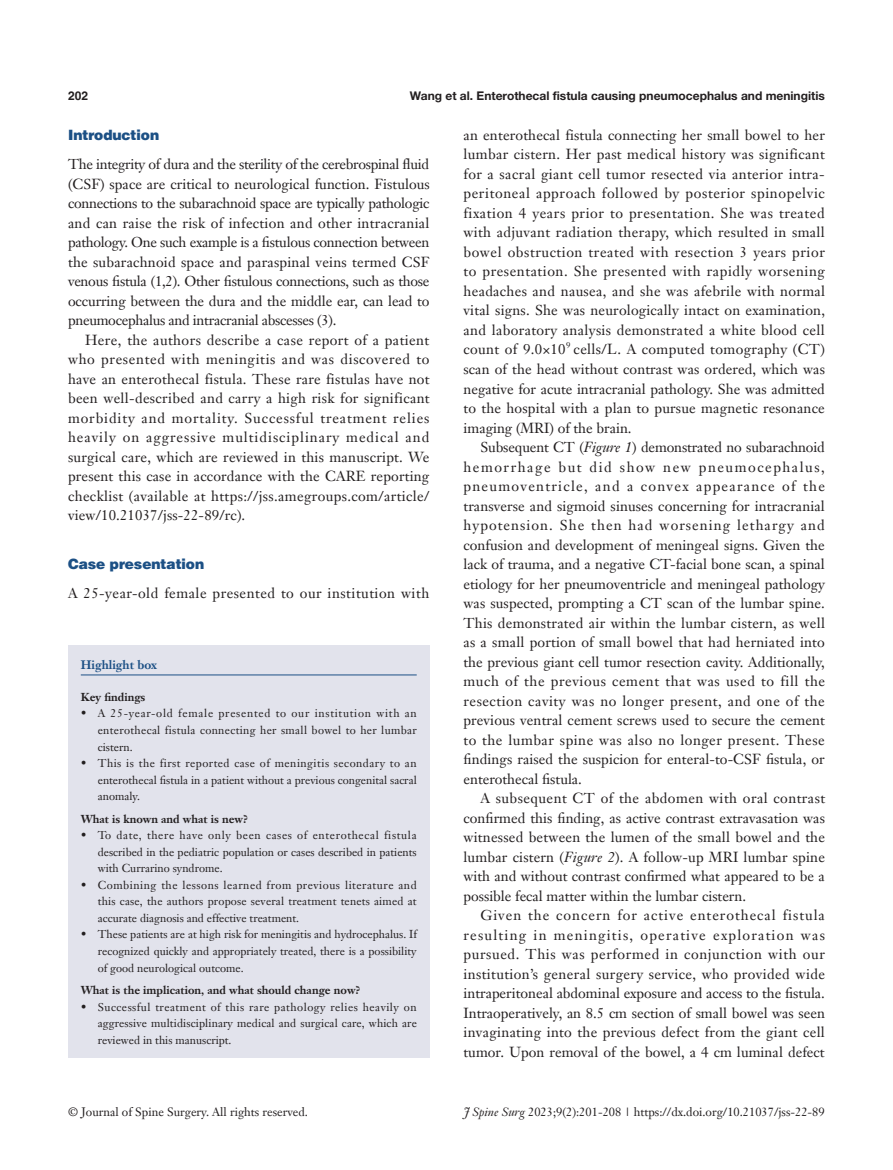
<style>
.page{position:relative;width:893px;height:1170px;background:#fff}
.page>*{position:absolute;margin:0;border:0;box-sizing:border-box;transform-origin:0 0}
.t1{font:14.25px/19.5px "Janson Text LT";letter-spacing:.005em;color:#231f20;text-align:justify}
.t2{font:14.25px "Janson Text LT";letter-spacing:.035em;color:#231f20}
._1ji-6_5{font:900 14.25px "Helvetica";color:#1c5085}
._1ji-zhengti{font:900 14.25px "Helvetica";color:#1c5085}
.ZY-doi{font:12px "Janson Text LT";color:#231f20}
.ZY-Running_title{font:700 12px "Helvetica Neue LT Pro";color:#231f20}
.ZY-banquan{font:12px "Janson Text LT";color:#231f20}
.Cite{font:700 12px "Janson Text LT";color:#1c5085}
.ZY-yema{font:700 12px "Helvetica";color:#231f20}
.box-zhengwen-1_5mm{font:11.25px/16.5px "Janson Text LT";color:#231f20;text-align:justify}
.box-zhengwen{font:11.25px/16.5px "Janson Text LT";color:#231f20;text-align:justify}
.box-biaoti{font:700 11.25px "Janson Text LT";color:#231f20}
.t3{font:8.25px "Janson Text LT";color:#231f20}
.s1{font-style:italic}
</style>
<div class="page">
<div style="left:68px;top:645px;width:361px;height:413px;background:#e2e3ec"></div>
<hr style="left:81px;top:674px;width:336px;height:1px;background:#1c5085">
<p class="ZY-yema" style="left:68px;top:88px;width:22px">202</p>
<p class="ZY-Running_title" style="left:410px;top:88px;width:417px">Wang et al. Enterothecal fistula causing pneumocephalus and meningitis</p>
<p class="_1ji-zhengti" style="left:68px;top:126px;width:93px">Introduction</p>
<p class="t1" style="left:68px;top:154px;width:363px">The integrity of dura and the sterility of the cerebrospinal fluid (CSF) space are critical to neurological function. Fistulous connections to the subarachnoid space are typically pathologic and can raise the risk of infection and other intracranial pathology. One such example is a fistulous connection between the subarachnoid space and paraspinal veins termed CSF venous fistula (1,2). Other fistulous connections, such as those occurring between the dura and the middle ear, can lead to pneumocephalus and intracranial abscesses (3).</p>
<p class="t1" style="left:68px;top:330px;width:363px;text-indent:17px">Here, the authors describe a case report of a patient who presented with meningitis and was discovered to have an enterothecal fistula. These rare fistulas have not been well-described and carry a high risk for significant morbidity and mortality. Successful treatment relies heavily on aggressive multidisciplinary medical and surgical care, which are reviewed in this manuscript. We present this case in accordance with the CARE reporting checklist (available at https://jss.amegroups.com/article/ view/10.21037/jss-22-89/rc).</p>
<p class="_1ji-6_5" style="left:68px;top:555px;width:138px">Case presentation</p>
<p class="t2" style="left:68px;top:584px;width:363px">A 25-year-old female presented to our institution with</p>
<p class="Cite" style="left:81px;top:656px;width:78px">Highlight box</p>
<p class="box-biaoti" style="left:81px;top:689px;width:66px">Key findings</p>
<p class="box-zhengwen" style="left:98px;top:705px;width:321px;text-indent:-17px">• A 25-year-old female presented to our institution with an enterothecal fistula connecting her small bowel to her lumbar cistern.</p>
<p class="box-zhengwen-1_5mm" style="left:98px;top:754px;width:320px;text-indent:-17px">• This is the first reported case of meningitis secondary to an enterothecal fistula in a patient without a previous congenital sacral anomaly.</p>
<p class="box-biaoti" style="left:81px;top:811px;width:169px">What is known and what is new?</p>
<p class="box-zhengwen" style="left:98px;top:827px;width:320px;text-indent:-17px">• To date, there have only been cases of enterothecal fistula described in the pediatric population or cases described in patients with Currarino syndrome.</p>
<p class="box-zhengwen" style="left:98px;top:876px;width:320px;text-indent:-17px">• Combining the lessons learned from previous literature and this case, the authors propose several treatment tenets aimed at accurate diagnosis and effective treatment.</p>
<p class="box-zhengwen-1_5mm" style="left:98px;top:926px;width:321px;text-indent:-17px">• These patients are at high risk for meningitis and hydrocephalus. If recognized quickly and appropriately treated, there is a possibility of good neurological outcome.</p>
<p class="box-biaoti" style="left:81px;top:983px;width:281px">What is the implication, and what should change now?</p>
<p class="box-zhengwen-1_5mm" style="left:98px;top:998px;width:321px;text-indent:-17px">• Successful treatment of this rare pathology relies heavily on aggressive multidisciplinary medical and surgical care, which are reviewed in this manuscript.</p>
<p class="t1" style="left:463px;top:125px;width:363px">an enterothecal fistula connecting her small bowel to her lumbar cistern. Her past medical history was significant for a sacral giant cell tumor resected via anterior intra&shy;peritoneal approach followed by posterior spinopelvic fixation 4 years prior to presentation. She was treated with adjuvant radiation therapy, which resulted in small bowel obstruction treated with resection 3 years prior to presentation. She presented with rapidly worsening headaches and nausea, and she was afebrile with normal vital signs. She was neurologically intact on examination, and laboratory analysis demonstrated a white blood cell count of 9.0×10</p>
<p class="t3" style="left:566px;top:339px;width:6px">9</p>
<p class="t1" style="left:463px;top:339px;width:363px;text-indent:110px">cells/L. A computed tomography (CT) scan of the head without contrast was ordered, which was negative for acute intracranial pathology. She was admitted to the hospital with a plan to pursue magnetic resonance imaging (MRI) of the brain.</p>
<p class="t1" style="left:463px;top:437px;width:363px;text-indent:17px">Subsequent CT (<span class="s1">Figure 1</span>) demonstrated no subarachnoid hemorrhage but did show new pneumocephalus, pneumoventricle, and a convex appearance of the transverse and sigmoid sinuses concerning for intracranial hypotension. She then had worsening lethargy and confusion and development of meningeal signs. Given the lack of trauma, and a negative CT-facial bone scan, a spinal etiology for her pneumoventricle and meningeal pathology was suspected, prompting a CT scan of the lumbar spine.<br>This demonstrated air within the lumbar cistern, as well as a small portion of small bowel that had herniated into the previous giant cell tumor resection cavity. Additionally, much of the previous cement that was used to fill the resection cavity was no longer present, and one of the previous ventral cement screws used to secure the cement to the lumbar spine was also no longer present. These findings raised the suspicion for enteral-to-CSF fistula, or enterothecal fistula.</p>
<p class="t1" style="left:463px;top:788px;width:363px;text-indent:17px">A subsequent CT of the abdomen with oral contrast confirmed this finding, as active contrast extravasation was witnessed between the lumen of the small bowel and the lumbar cistern (<span class="s1">Figure 2</span>). A follow-up MRI lumbar spine with and without contrast confirmed what appeared to be a possible fecal matter within the lumbar cistern.</p>
<p class="t1" style="left:463px;top:905px;width:363px;text-indent:17px">Given the concern for active enterothecal fistula resulting in meningitis, operative exploration was pursued. This was performed in conjunction with our institution’s general surgery service, who provided wide intraperitoneal abdominal exposure and access to the fistula.<br>Intraoperatively, an 8.5 cm section of small bowel was seen invaginating into the previous defect from the giant cell tumor. Upon removal of the bowel, a 4 cm luminal defect</p>
<p class="ZY-banquan" style="left:68px;top:1104px;width:241px">© Journal of Spine Surgery. All rights reserved.</p>
<p class="ZY-doi" style="left:464px;top:1104px;width:362px"><span class="s1">J Spine Surg</span> 2023;9(2):201-208 | https://dx.doi.org/10.21037/jss-22-89</p>
</div>
